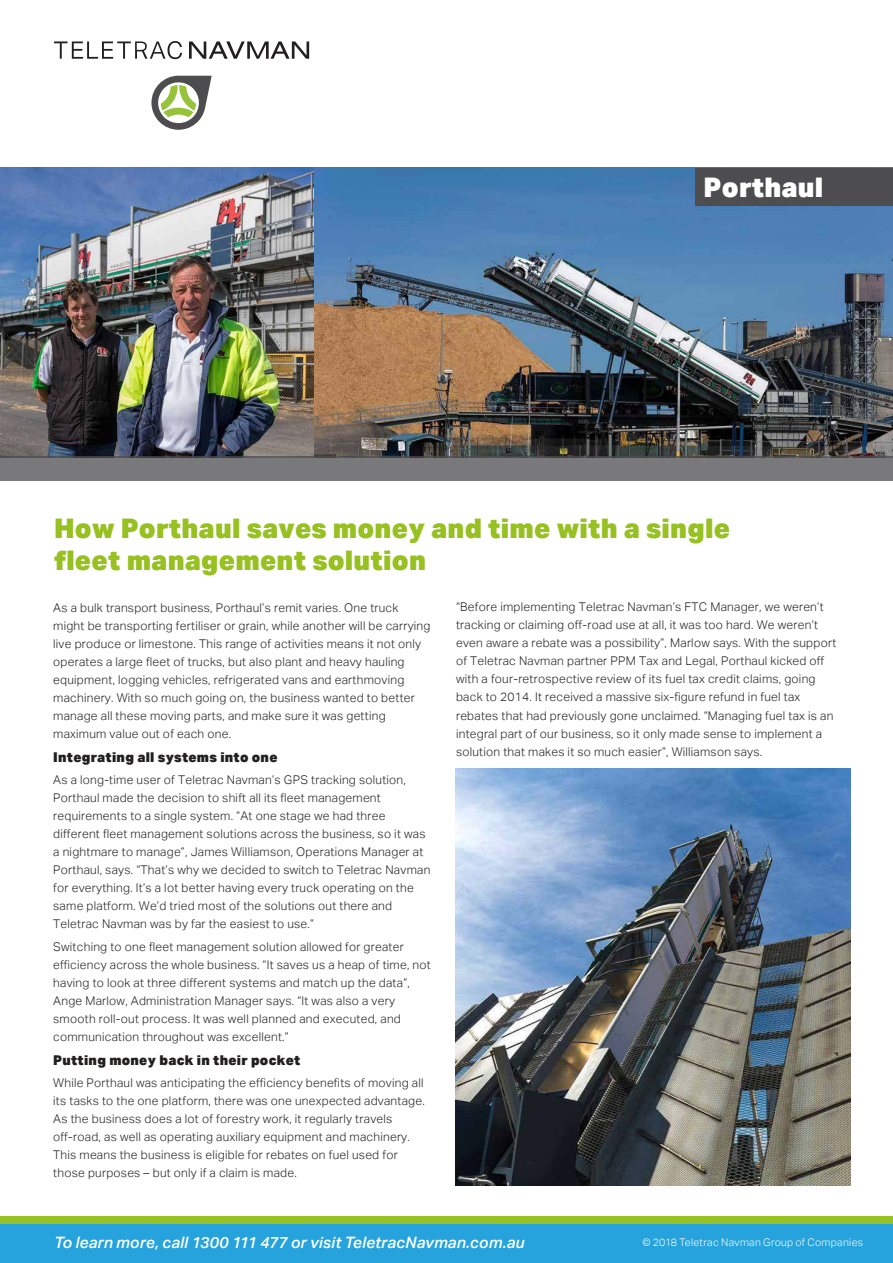
<style>
.page{position:relative;width:893px;height:1263px;background:#fff}
.page>*{position:absolute;margin:0;border:0;box-sizing:border-box;transform-origin:0 0}
.t1{font:900 27px/32.4px "Aktiv Grotesk";letter-spacing:.01em;color:#96c121}
.t2{font:900 27px "Aktiv Grotesk";letter-spacing:.01em;color:#fff}
.t3{font:italic 500 15.75px "Aktiv Grotesk";letter-spacing:.01em;color:#fff}
.t4{font:900 13.5px "Aktiv Grotesk";letter-spacing:.02em;color:#221f1f}
.t5{font:300 12px/18px "Aktiv Grotesk";letter-spacing:.02em;color:#221f1f}
.t6{font:300 10.5px "Aktiv Grotesk";letter-spacing:.03em;color:#fff}
</style>
<div class="page">
<img style="left:0;top:168px;width:893px;height:288px">
<div style="left:695px;top:168px;width:198px;height:38px;background:#4d4d4f"></div>
<div style="left:0;top:1224px;width:893px;height:39px;background:#26a3dd"></div>
<div style="left:0;top:1216px;width:893px;height:8px;background:#96c121"></div>
<svg style="left:189px;top:41px;width:120px;height:18px"></svg>
<svg style="left:54px;top:41px;width:128px;height:18px"></svg>
<svg style="left:151px;top:76px;width:61px;height:54px"></svg>
<svg style="left:0;top:456px;width:893px;height:25px;background:#626163"></svg>
<div style="left:0;top:457px;width:893px;height:23px;background:#79797b"></div>
<img style="left:456px;top:769px;width:395px;height:417px">
<h1 class="t2" style="left:704px;top:177px;width:121px">Porthaul</h1>
<h1 class="t1" style="left:54px;top:514px;width:678px">How Porthaul saves money and time with a single fleet management solution</h1>
<p class="t5" style="left:53px;top:599px;width:379px">As a bulk transport business, Porthaul’s remit varies. One truck might be transporting fertiliser or grain, while another will be carrying live produce or limestone. This range of activities means it not only operates a large fleet of trucks, but also plant and heavy hauling equipment, logging vehicles, refrigerated vans and earthmoving machinery. With so much going on, the business wanted to better manage all these moving parts, and make sure it was getting maximum value out of each one.</p>
<p class="t4" style="left:53px;top:752px;width:226px">Integrating all systems into one</p>
<p class="t5" style="left:53px;top:772px;width:379px">As a long-time user of Teletrac Navman’s GPS tracking solution, Porthaul made the decision to shift all its fleet management requirements to a single system. “At one stage we had three different fleet management solutions across the business, so it was a nightmare to manage”, James Williamson, Operations Manager at Porthaul, says. “That’s why we decided to switch to Teletrac Navman for everything. It’s a lot better having every truck operating on the same platform. We’d tried most of the solutions out there and Teletrac Navman was by far the easiest to use.”</p>
<p class="t5" style="left:53px;top:938px;width:379px">Switching to one fleet management solution allowed for greater efficiency across the whole business. “It saves us a heap of time, not having to look at three different systems and match up the data”, Ange Marlow, Administration Manager says. “It was also a very smooth roll-out process. It was well planned and executed, and communication throughout was excellent.”</p>
<p class="t4" style="left:53px;top:1055px;width:249px">Putting money back in their pocket</p>
<p class="t5" style="left:53px;top:1074px;width:373px">While Porthaul was anticipating the efficiency benefits of moving all its tasks to the one platform, there was one unexpected advantage.<br>As the business does a lot of forestry work, it regularly travels off-road, as well as operating auxiliary equipment and machinery.<br>This means the business is eligible for rebates on fuel used for those purposes – but only if a claim is made.</p>
<p class="t5" style="left:456px;top:599px;width:382px">“Before implementing Teletrac Navman’s FTC Manager, we weren’t tracking or claiming off-road use at all, it was too hard. We weren’t even aware a rebate was a possibility”, Marlow says. With the support of Teletrac Navman partner PPM Tax and Legal, Porthaul kicked off with a four-retrospective review of its fuel tax credit claims, going back to 2014. It received a massive six-figure refund in fuel tax rebates that had previously gone unclaimed. “Managing fuel tax is an integral part of our business, so it only made sense to implement a solution that makes it so much easier”, Williamson says.</p>
<h2 class="t3" style="left:54px;top:1236px;width:472px">To learn more, call 1300 111 477 or visit TeletracNavman.com.au</h2>
<p class="t6" style="left:642px;top:1238px;width:222px">© 2018 Teletrac Navman Group of Companies</p>
</div>
